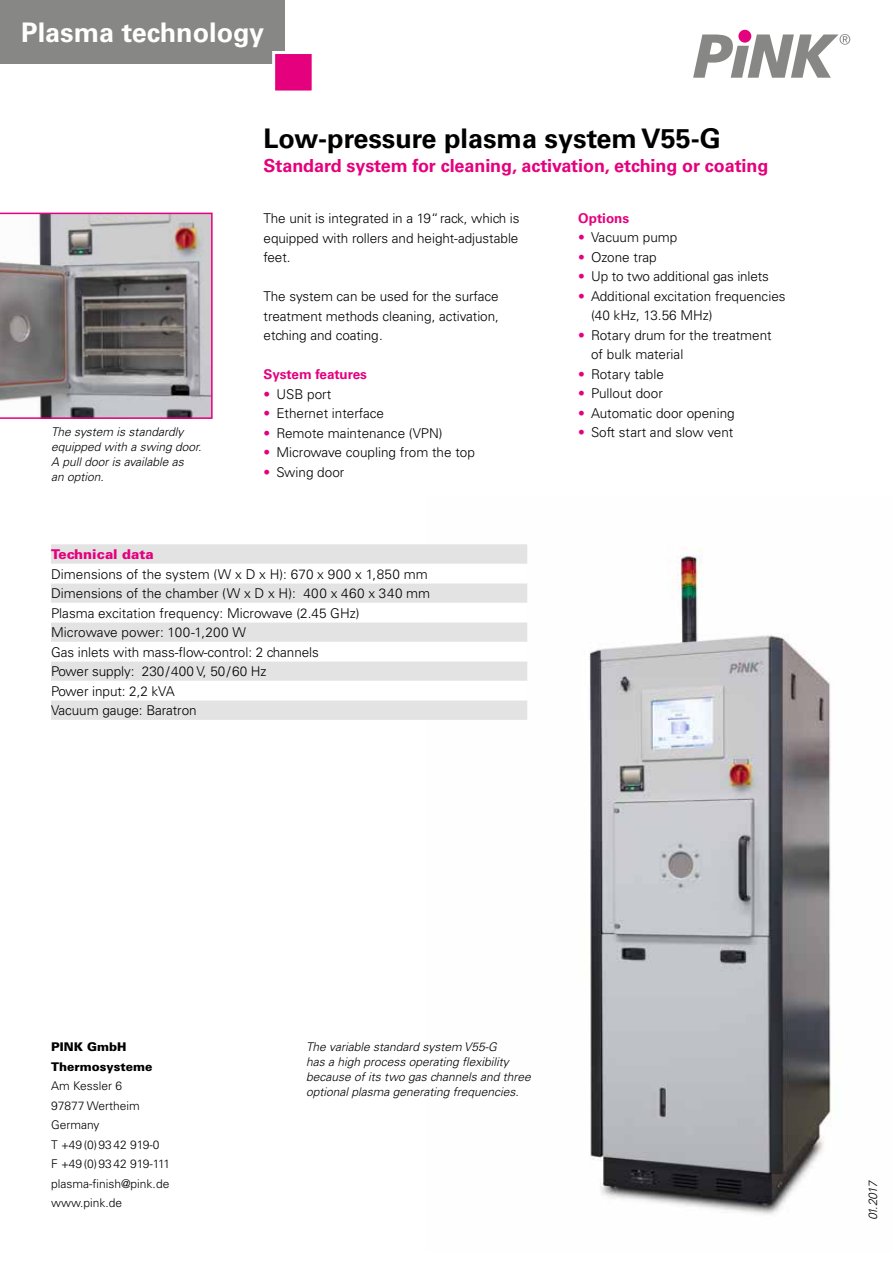
<style>
.page{position:relative;width:893px;height:1263px;background:#fff}
.page>*{position:absolute;margin:0;border:0;box-sizing:border-box;transform-origin:0 0}
.t1{font:700 27px "Univers";color:#000}
.t2{font:700 27px "Univers";color:#fff}
.t3{font:700 18px "Univers";letter-spacing:-.005em;color:#e5007d}
.t4{font:300 13.5px/19.5px "Univers";color:#000}
.t5{font:700 13.5px "Univers";color:#e5007d}
.t6{font:900 13.5px "Univers";color:#e5007d}
.t7{font:italic 300 12px/15px "Univers";color:#000}
.t8{font:300 12px/19.5px "Univers";color:#000}
.t9{font:900 12px/19.5px "Univers";color:#000}
.s1{color:#e5007d}
</style>
<div class="page">
<div style="left:738px;top:30px;width:13px;height:13px;background:#e5007d;border-radius:50%"></div>
<svg style="left:693px;top:34px;width:157px;height:44px"></svg>
<svg style="left:0;top:213px;width:213px;height:206px"></svg>
<img style="left:589px;top:547px;width:243px;height:668px">
<div style="left:0;top:0;width:285px;height:64px;background:#878786"></div>
<div style="left:272px;top:51px;width:43px;height:43px;background:#e5007d;border:3px solid #fff"></div>
<div style="left:51px;top:544px;width:476px;height:176px;background:#e3e3e3"></div>
<svg style="left:51px;top:564px;width:476px;height:136px"></svg>
<h1 class="t2" style="left:21px;top:16px;width:244px">Plasma technology</h1>
<p class="t7" style="left:51px;top:424px;width:152px">The system is standardly equipped with a swing door.<br>A pull door is available as<br>an option.</p>
<h1 class="t1" style="left:264px;top:122px;width:459px">Low-pressure plasma system V55-G</h1>
<h2 class="t3" style="left:264px;top:155px;width:506px">Standard system for cleaning, activation, etching or coating</h2>
<p class="t4" style="left:264px;top:209px;width:257px;text-align:justify">The unit is integrated in a 19“rack, which is equipped with rollers and height-adjustable feet.</p>
<p class="t4" style="left:264px;top:287px;width:237px;text-align:justify">The system can be used for the surface treatment methods cleaning, activation, etching and coating.</p>
<p class="t5" style="left:264px;top:367px;width:105px">System features</p>
<p class="t4" style="left:264px;top:384px;width:69px"><span class="s1">•</span> USB port</p>
<p class="t4" style="left:264px;top:404px;width:122px"><span class="s1">•</span> Ethernet interface</p>
<p class="t4" style="left:264px;top:423px;width:181px"><span class="s1">•</span> Remote maintenance (VPN)</p>
<p class="t4" style="left:264px;top:443px;width:213px"><span class="s1">•</span> Microwave coupling from the top</p>
<p class="t4" style="left:264px;top:462px;width:82px"><span class="s1">•</span> Swing door</p>
<p class="t5" style="left:578px;top:210px;width:53px">Options</p>
<p class="t4" style="left:578px;top:228px;width:101px"><span class="s1">•</span> Vacuum pump</p>
<p class="t4" style="left:578px;top:247px;width:80px"><span class="s1">•</span> Ozone trap</p>
<p class="t4" style="left:578px;top:267px;width:192px"><span class="s1">•</span> Up to two additional gas inlets</p>
<p class="t4" style="left:591px;top:286px;width:196px;text-indent:-13px"><span class="s1">•</span> Additional excitation frequencies (40 kHz, 13.56 MHz)</p>
<p class="t4" style="left:591px;top:325px;width:182px;text-indent:-13px"><span class="s1">•</span> Rotary drum for the treatment of bulk material</p>
<p class="t4" style="left:578px;top:364px;width:87px"><span class="s1">•</span> Rotary table</p>
<p class="t4" style="left:578px;top:384px;width:86px"><span class="s1">•</span> Pullout door</p>
<p class="t4" style="left:578px;top:403px;width:158px"><span class="s1">•</span> Automatic door opening</p>
<p class="t4" style="left:578px;top:423px;width:157px"><span class="s1">•</span> Soft start and slow vent</p>
<p class="t6" style="left:51px;top:546px;width:104px">Technical data</p>
<p class="t4" style="left:51px;top:564px;width:381px">Dimensions of the system (W x D x H): 670 x 900 x 1,850 mm Dimensions of the chamber (W x D x H): 400 x 460 x 340 mm Plasma excitation frequency: Microwave (2.45 GHz)<br>Microwave power: 100-1,200 W<br>Gas inlets with mass-flow-control: 2 channels<br>Power supply: 230/400 V, 50/60 Hz<br>Power input: 2,2 kVA<br>Vacuum gauge: Baratron</p>
<p class="t9" style="left:51px;top:1037px;width:103px">PINK GmbH<br>Thermosysteme</p>
<p class="t8" style="left:51px;top:1076px;width:121px">Am Kessler 6<br>97877 Wertheim<br>Germany<br>T +49(0)9342 919-0<br>F +49(0)9342 919-111 plasma-finish@pink.de www.pink.de</p>
<p class="t7" style="left:306px;top:1040px;width:226px">The variable standard system V55-G<br>has a high process operating flexibility because of its two gas channels and three optional plasma generating frequencies.</p>
<p class="t7" style="left:865px;top:1220px;width:42px;rotate:-90deg">01.2017</p>
</div>
